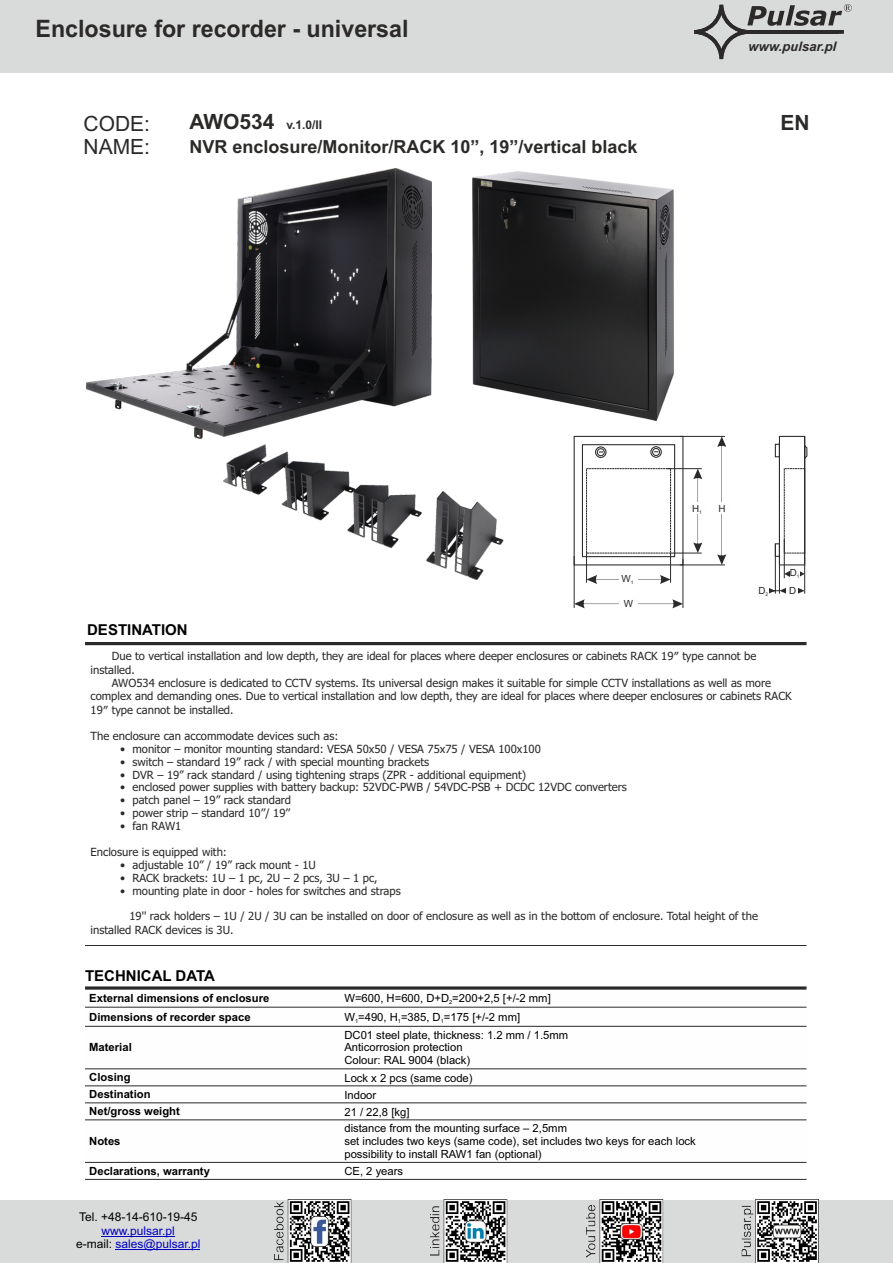
<style>
.page{position:relative;width:893px;height:1263px;background:#fff}
.page>*{position:absolute;margin:0;border:0;box-sizing:border-box;transform-origin:0 0}
.t1{font:700 24px "Arial";color:#2b2a29}
.t2{font:21px "Arial";color:#2b2a29}
.t3{font:700 21px "Arial";color:#2b2a29}
.t4{font:700 18px "Arial";color:#2b2a29}
.t5{font:700 15px "Arial";color:#000}
.t6{font:italic 700 13.2px "Arial";color:#2b2a29}
.t7{font:12px/13.4px "Arial";color:#0000c4;text-align:center}
.t8{font:12px "Arial";color:#000}
.t9{font:700 12px "Arial";color:#2b2a29}
.t10{font:11.25px/13.6px "Tahoma";color:#2b2a29}
.t11{font:11.25px/12.6px "Arial";color:#000}
.t12{font:700 11.25px "Arial";color:#000}
.t13{font:9.9px "Arial";color:#2b2a29}
.t14{font:5.7px "Arial";color:#000}
.s1{font-size:21px}
.s2{color:#000}
</style>
<div class="page">
<div style="left:586px;top:468px;width:85px;height:85px;border:1px dashed #2b2a29"></div>
<hr style="left:779px;top:442px;width:1px;height:152px;background:#2b2a29">
<div style="left:775px;top:543px;width:5px;height:14px;border:1px solid #2b2a29"></div>
<div style="left:775px;top:444px;width:5px;height:13px;border:1px solid #2b2a29"></div>
<hr style="left:574px;top:556px;width:1px;height:52px;background:#2b2a29">
<hr style="left:683px;top:559px;width:1px;height:49px;background:#2b2a29">
<svg style="left:574px;top:599px;width:109px;height:9px"></svg>
<div style="left:619px;top:598px;width:19px;height:12px;background:#fefefe"></div>
<hr style="left:680px;top:565px;width:45px;height:1px;background:#2b2a29">
<hr style="left:680px;top:436px;width:45px;height:1px;background:#2b2a29">
<svg style="left:717px;top:436px;width:9px;height:129px"></svg>
<div style="left:714px;top:502px;width:16px;height:12px;background:#fefefe"></div>
<hr style="left:775px;top:544px;width:1px;height:50px;background:#2b2a29">
<div style="left:582px;top:444px;width:93px;height:113px;border:1px solid #2b2a29"></div>
<hr style="left:804px;top:436px;width:1px;height:129px;background:#2b2a29">
<div style="left:595px;top:446px;width:11px;height:12px;border:1px solid #2b2a29;border-radius:50%"></div>
<div style="left:597px;top:448px;width:8px;height:8px;border:1px solid #2b2a29;border-radius:50%"></div>
<svg style="left:805px;top:443px;width:3px;height:18px"></svg>
<div style="left:784px;top:468px;width:21px;height:85px;border:1px dashed #2b2a29"></div>
<hr style="left:784px;top:539px;width:1px;height:39px;background:#2b2a29">
<svg style="left:769px;top:565px;width:36px;height:29px"></svg>
<div style="left:790px;top:568px;width:10px;height:11px;background:#fefefe"></div>
<hr style="left:667px;top:468px;width:35px;height:1px;background:#2b2a29">
<hr style="left:671px;top:553px;width:31px;height:1px;background:#2b2a29">
<svg style="left:693px;top:469px;width:9px;height:84px"></svg>
<div style="left:690px;top:503px;width:16px;height:11px;background:#fefefe"></div>
<hr style="left:586px;top:553px;width:1px;height:30px;background:#2b2a29">
<hr style="left:670px;top:553px;width:1px;height:30px;background:#2b2a29">
<svg style="left:586px;top:575px;width:85px;height:9px"></svg>
<div style="left:619px;top:574px;width:19px;height:11px;background:#fefefe"></div>
<div style="left:650px;top:446px;width:12px;height:12px;border:1px solid #2b2a29;border-radius:50%"></div>
<div style="left:652px;top:448px;width:8px;height:8px;border:1px solid #2b2a29;border-radius:50%"></div>
<img style="left:224px;top:444px;width:280px;height:136px">
<img style="left:473px;top:172px;width:201px;height:248px">
<img style="left:87px;top:169px;width:345px;height:270px">
<hr style="left:85px;top:1179px;width:721px;height:1px;background:#2b2a29">
<hr style="left:85px;top:1162px;width:721px;height:1px;background:#2b2a29">
<hr style="left:85px;top:1119px;width:721px;height:1px;background:#2b2a29">
<hr style="left:85px;top:1102px;width:721px;height:1px;background:#2b2a29">
<hr style="left:85px;top:1085px;width:721px;height:1px;background:#2b2a29">
<hr style="left:85px;top:1068px;width:721px;height:1px;background:#2b2a29">
<hr style="left:85px;top:1026px;width:721px;height:1px;background:#2b2a29">
<hr style="left:85px;top:1007px;width:721px;height:1px;background:#2b2a29">
<svg style="left:85px;top:986px;width:721px;height:4px;background:#555453"></svg>
<hr style="left:85px;top:945px;width:721px;height:1px;background:#2b2a29">
<hr style="left:85px;top:642px;width:721px;height:3px;background:#2b2a29">
<div style="left:0;top:1200px;width:893px;height:63px;background:#d9dada"></div>
<hr style="left:102px;top:1236px;width:73px;height:1px;background:#0000c4">
<hr style="left:116px;top:1249px;width:84px;height:1px;background:#0000c4">
<img style="left:275px;top:1200px;width:543px;height:63px">
<div style="left:0;top:0;width:893px;height:73px;background:#d9dada"></div>
<svg style="left:694px;top:4px;width:158px;height:55px"></svg>
<hr style="left:747px;top:30px;width:92px;height:4px;background:#2b2a29">
<h1 class="t1" style="left:36px;top:19px;width:374px">Enclosure for recorder - universal</h1>
<p class="t6" style="left:748px;top:41px;width:89px">www.pulsar.pl</p>
<p class="t9" style="left:189px;top:121px;width:134px"><span class="s1">AWO534</span> v.1.0/II</p>
<h3 class="t4" style="left:189px;top:139px;width:450px">NVR enclosure/Monitor/RACK 10”, 19”/vertical black</h3>
<h2 class="t2" style="left:83px;top:116px;width:68px">CODE:</h2>
<h2 class="t3" style="left:780px;top:115px;width:31px">EN</h2>
<h2 class="t2" style="left:83px;top:139px;width:68px">NAME:</h2>
<p class="t13" style="left:621px;top:575px;width:14px">W<sub>1</sub></p>
<p class="t13" style="left:624px;top:600px;width:11px">W</p>
<p class="t13" style="left:692px;top:505px;width:11px">H<sub>1</sub></p>
<p class="t13" style="left:719px;top:504px;width:9px">H</p>
<p class="t13" style="left:758px;top:587px;width:11px">D<sub>2</sub></p>
<p class="t13" style="left:790px;top:569px;width:11px">D<sub>1</sub></p>
<p class="t13" style="left:789px;top:587px;width:9px">D</p>
<h3 class="t5" style="left:87px;top:624px;width:102px">DESTINATION</h3>
<p class="t10" style="left:91px;top:650px;width:667px;text-indent:21px">Due to vertical installation and low depth, they are ideal for places where deeper enclosures or cabinets RACK 19″ type cannot be installed.</p>
<p class="t10" style="left:91px;top:677px;width:703px;text-indent:21px">AWO534 enclosure is dedicated to CCTV systems. Its universal design makes it suitable for simple CCTV installations as well as more complex and demanding ones. Due to vertical installation and low depth, they are ideal for places where deeper enclosures or cabinets RACK<br>19″ type cannot be installed.</p>
<p class="t10" style="left:91px;top:730px;width:249px">The enclosure can accommodate devices such as:</p>
<p class="t10" style="left:120px;top:743px;width:422px">• monitor – monitor mounting standard: VESA 50x50 / VESA 75x75 / VESA 100x100</p>
<p class="t10" style="left:120px;top:756px;width:310px">• switch – standard 19” rack / with special mounting brackets</p>
<p class="t10" style="left:120px;top:768px;width:407px">• DVR – 19” rack standard / using tightening straps (ZPR - additional equipment)</p>
<p class="t10" style="left:120px;top:781px;width:508px">• enclosed power supplies with battery backup: 52VDC-PWB / 54VDC-PSB + DCDC 12VDC converters</p>
<p class="t10" style="left:120px;top:794px;width:172px">• patch panel – 19” rack standard</p>
<p class="t10" style="left:120px;top:807px;width:171px">• power strip – standard 10’’/ 19’’</p>
<p class="t10" style="left:120px;top:820px;width:63px">• fan RAW1</p>
<p class="t10" style="left:91px;top:846px;width:138px">Enclosure is equipped with:</p>
<p class="t10" style="left:120px;top:859px;width:197px">• adjustable 10” / 19” rack mount - 1U</p>
<p class="t10" style="left:120px;top:872px;width:259px">• RACK brackets: 1U – 1 pc, 2U – 2 pcs, 3U – 1 pc,</p>
<p class="t10" style="left:120px;top:885px;width:282px">• mounting plate in door - holes for switches and straps</p>
<p class="t10" style="left:91px;top:910px;width:669px;text-indent:39px">19'' rack holders – 1U / 2U / 3U can be installed on door of enclosure as well as in the bottom of enclosure. Total height of the installed RACK devices is 3U.</p>
<h3 class="t5" style="left:85px;top:970px;width:131px">TECHNICAL DATA</h3>
<p class="t12" style="left:89px;top:993px;width:182px">External dimensions of enclosure</p>
<p class="t11" style="left:344px;top:992px;width:208px">W=600, H=600, D+D =200+2,5 [+/-2 mm]</p>
<p class="t14" style="left:449px;top:999px;width:5px">2</p>
<p class="t12" style="left:89px;top:1012px;width:163px">Dimensions of recorder space</p>
<p class="t11" style="left:344px;top:1011px;width:177px">W =490, H =385, D =175 [+/-2 mm]</p>
<p class="t14" style="left:355px;top:1019px;width:5px">1</p>
<p class="t14" style="left:398px;top:1019px;width:5px">1</p>
<p class="t14" style="left:441px;top:1019px;width:5px">1</p>
<p class="t12" style="left:89px;top:1043px;width:44px">Material</p>
<p class="t11" style="left:344px;top:1030px;width:225px">DC01 steel plate, thickness: 1.2 mm / 1.5mm<br>Anticorrosion protection<br>Colour: RAL 9004 (black)</p>
<p class="t12" style="left:89px;top:1073px;width:43px">Closing</p>
<p class="t11" style="left:344px;top:1073px;width:130px">Lock x 2 pcs (same code)</p>
<p class="t12" style="left:89px;top:1090px;width:63px">Destination</p>
<p class="t11" style="left:344px;top:1090px;width:33px">Indoor</p>
<p class="t12" style="left:89px;top:1107px;width:92px">Net/gross weight</p>
<p class="t11" style="left:344px;top:1107px;width:67px">21 / 22,8 [kg]</p>
<p class="t12" style="left:89px;top:1137px;width:33px">Notes</p>
<p class="t11" style="left:344px;top:1123px;width:353px">distance from the mounting surface – 2,5mm<br>set includes two keys (same code), set includes two keys for each lock possibility to install RAW1 fan (optional)</p>
<p class="t12" style="left:89px;top:1166px;width:122px">Declarations, warranty</p>
<p class="t11" style="left:344px;top:1165px;width:60px">CE, 2 years</p>
<p class="t8" style="left:79px;top:1212px;width:120px">Tel. +48-14-610-19-45</p>
<p class="t7" style="left:76px;top:1225px;width:126px">www.pulsar.pl<br><span class="s2">e-mail:</span> sales@pulsar.pl</p>
</div>
